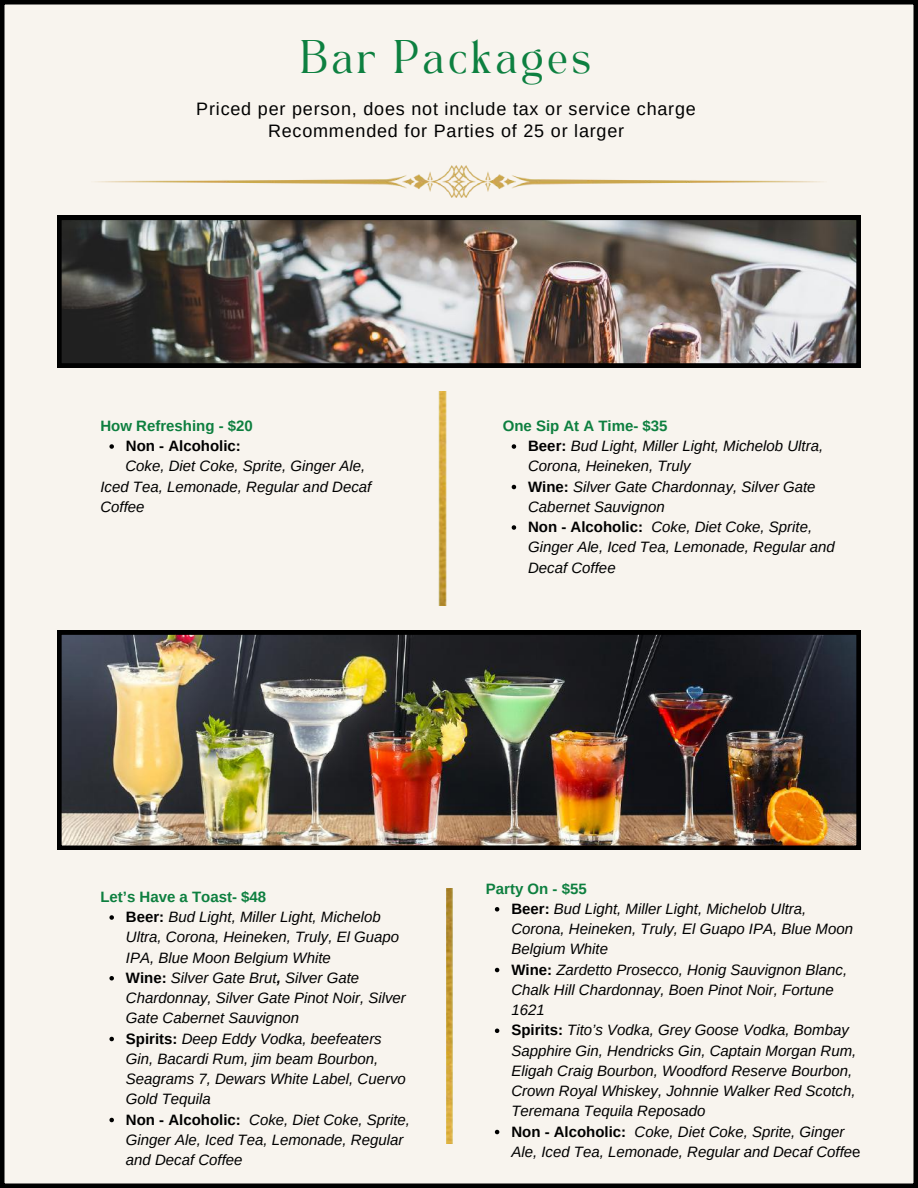
<style>
.page{position:relative;width:918px;height:1188px;background:#f8f4ee}
.page>*{position:absolute;margin:0;border:0;box-sizing:border-box;transform-origin:0 0}
.t1{font:33px "TAN Angleton";letter-spacing:.045em;color:#0d8040}
.t2{font:18px/21.3px "Arimo";letter-spacing:.045em;color:#000;text-align:center}
.t3{font:italic 15px/20.2px "Arimo";color:#000}
.t4{font:700 15px "Arimo";color:#0d7f3f}
.t5{font:700 15px "Arimo";color:#000}
.s1{font-weight:700;font-style:normal;color:#0d7f3f}
.s2{font-weight:700;font-style:normal}
.s3{font-weight:700}
.s4{font-style:normal}
</style>
<div class="page">
<img style="left:92px;top:166px;width:734px;height:31px">
<img style="left:57px;top:216px;width:803px;height:151px">
<div style="left:0;top:392px;width:446px;height:214px;background:#f8f4ee"></div>
<svg style="left:109px;top:444px;width:5px;height:5px"></svg>
<svg style="left:512px;top:444px;width:4px;height:5px"></svg>
<svg style="left:512px;top:485px;width:4px;height:4px"></svg>
<svg style="left:512px;top:525px;width:4px;height:5px"></svg>
<img style="left:57px;top:630px;width:803px;height:220px">
<svg style="left:109px;top:915px;width:5px;height:5px"></svg>
<svg style="left:109px;top:976px;width:5px;height:5px"></svg>
<svg style="left:109px;top:1037px;width:5px;height:4px"></svg>
<svg style="left:109px;top:1118px;width:5px;height:4px"></svg>
<div style="left:446px;top:889px;width:472px;height:255px;background:#f8f4ee"></div>
<svg style="left:495px;top:907px;width:4px;height:5px"></svg>
<svg style="left:495px;top:968px;width:4px;height:4px"></svg>
<svg style="left:495px;top:1029px;width:4px;height:4px"></svg>
<svg style="left:495px;top:1130px;width:4px;height:4px"></svg>
<h1 class="t1" style="left:299px;top:39px;width:294px">Bar Packages</h1>
<p class="t2" style="left:196px;top:99px;width:501px">Priced per person, does not include tax or service charge<br>Recommended for Parties of 25 or larger</p>
<p class="t4" style="left:100px;top:417px;width:154px">How Refreshing - $20</p>
<p class="t5" style="left:126px;top:437px;width:116px">Non - Alcoholic:</p>
<p class="t3" style="left:100px;top:456px;width:272px;text-indent:25px">Coke, Diet Coke, Sprite, Ginger Ale,<br>Iced Tea, Lemonade, Regular and Decaf<br>Coffee</p>
<p class="t3" style="left:528px;top:415px;width:308px;text-indent:-25px"><span class="s1">One Sip At A Time- $35<br></span><span class="s2">Beer:</span> Bud Light, Miller Light, Michelob Ultra,<br>Corona, Heineken, Truly<br><span class="s2">Wine:</span> Silver Gate Chardonnay, Silver Gate<br>Cabernet Sauvignon<br><span class="s2">Non - Alcoholic:</span> Coke, Diet Coke, Sprite,<br>Ginger Ale, Iced Tea, Lemonade, Regular and<br>Decaf Coffee</p>
<p class="t3" style="left:126px;top:886px;width:286px;text-indent:-25px"><span class="s1">Let’s Have a Toast- $48<br></span><span class="s2">Beer:</span> Bud Light, Miller Light, Michelob<br>Ultra, Corona, Heineken, Truly, El Guapo<br>IPA, Blue Moon Belgium White<br><span class="s2">Wine:</span> Silver Gate Brut<span class="s3">,</span> Silver Gate<br>Chardonnay, Silver Gate Pinot Noir, Silver<br>Gate Cabernet Sauvignon<br><span class="s2">Spirits:</span> Deep Eddy Vodka, beefeaters<br>Gin, Bacardi Rum, jim beam Bourbon,<br>Seagrams 7, Dewars White Label, Cuervo<br>Gold Tequila<br><span class="s2">Non - Alcoholic:</span> Coke, Diet Coke, Sprite,<br>Ginger Ale, Iced Tea, Lemonade, Regular and Decaf Coffee</p>
<p class="t3" style="left:511px;top:878px;width:351px;text-indent:-25px"><span class="s1">Party On - $55<br></span><span class="s2">Beer:</span> Bud Light, Miller Light, Michelob Ultra, Corona, Heineken, Truly, El Guapo IPA, Blue Moon Belgium White<br><span class="s2">Wine:</span> Zardetto Prosecco, Honig Sauvignon Blanc, Chalk Hill Chardonnay, Boen Pinot Noir, Fortune 1621<br><span class="s2">Spirits:</span> Tito’s Vodka, Grey Goose Vodka, Bombay Sapphire Gin, Hendricks Gin, Captain Morgan Rum, Eligah Craig Bourbon, Woodford Reserve Bourbon, Crown Royal Whiskey, Johnnie Walker Red Scotch, Teremana Tequila Reposado<br><span class="s2">Non - Alcoholic:</span> Coke, Diet Coke, Sprite, Ginger Ale, Iced Tea, Lemonade, Regular and Decaf Coffe<span class="s4">e</span></p>
</div>
